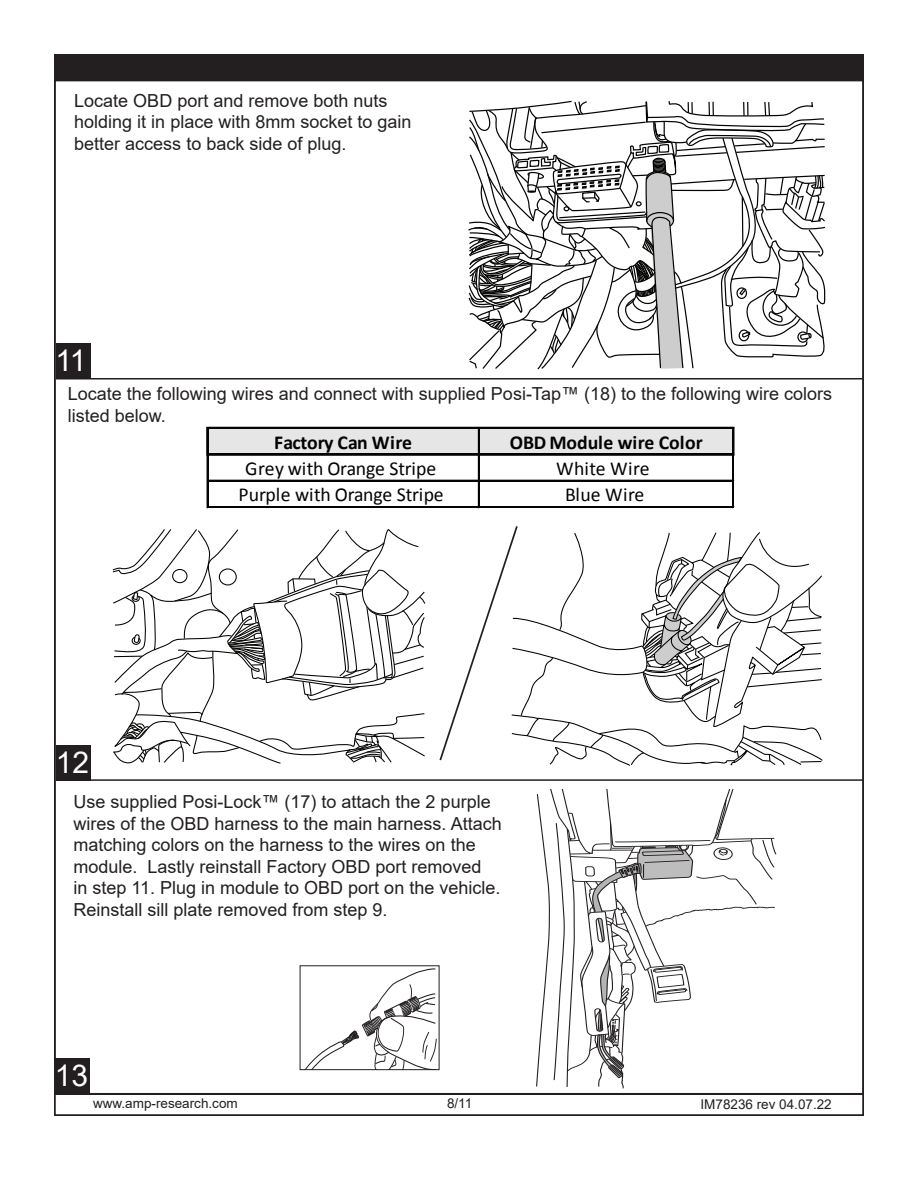
<style>
.page{position:relative;width:918px;height:1188px;background:#fff}
.page>*{position:absolute;margin:0;border:0;box-sizing:border-box;transform-origin:0 0}
.t1{font:30px "Arial";color:#fff}
.t2{font:19.8px "Calibri";letter-spacing:-.005em;color:#040503}
.t3{font:700 19.8px "Calibri";letter-spacing:-.005em;color:#040503}
.t4{font:19.8px "Calibri";letter-spacing:.02em;color:#040503}
.t5{font:18px/21.6px "Arial";color:#231f20}
.t6{font:13.5px "Arial";color:#231f20}
</style>
<div class="page">
<div style="left:54px;top:55px;width:809px;height:26px;background:#231f20"></div>
<svg style="left:468px;top:100px;width:358px;height:270px"></svg>
<svg style="left:112px;top:529px;width:314px;height:235px"></svg>
<hr style="left:208px;top:480px;width:526px;height:1px;background:#040503">
<hr style="left:207px;top:427px;width:1px;height:81px;background:#040503">
<hr style="left:478px;top:429px;width:2px;height:79px;background:#040503">
<hr style="left:208px;top:506px;width:526px;height:1px;background:#040503">
<hr style="left:208px;top:507px;width:526px;height:1px;background:#040503">
<hr style="left:732px;top:429px;width:2px;height:79px;background:#040503">
<div style="left:208px;top:427px;width:526px;height:27px;background:#e6e6e6"></div>
<div style="left:208px;top:427px;width:526px;height:27px;border:1px solid #040503"></div>
<div style="left:206px;top:427px;width:528px;height:29px;border:1px solid #040503"></div>
<hr style="left:56px;top:378px;width:807px;height:2px;background:#231f20">
<svg style="left:439px;top:526px;width:384px;height:240px"></svg>
<hr style="left:56px;top:779px;width:807px;height:2px;background:#231f20">
<svg style="left:306px;top:968px;width:131px;height:100px"></svg>
<div style="left:300px;top:965px;width:139px;height:105px;border:1px solid #231f20"></div>
<div style="left:56px;top:343px;width:34px;height:36px;background:#231f20"></div>
<div style="left:56px;top:745px;width:35px;height:36px;background:#231f20"></div>
<svg style="left:536px;top:790px;width:241px;height:298px"></svg>
<div style="left:55px;top:1058px;width:35px;height:36px;background:#231f20"></div>
<div style="left:54px;top:1094px;width:810px;height:22px;border:2px solid #231f20"></div>
<div style="left:54px;top:54px;width:810px;height:27px;border:2px solid #231f20"></div>
<p class="t5" style="left:74px;top:89px;width:339px">Locate OBD port and remove both nuts holding it in place with 8mm socket to gain better access to back side of plug.</p>
<h1 class="t1" style="left:55px;top:340px;width:35px">1 61</h1>
<p class="t5" style="left:68px;top:383px;width:766px">Locate the following wires and connect with supplied Posi-Tap™ (18) to the following wire colors listed below.</p>
<p class="t3" style="left:274px;top:429px;width:139px">Factory Can Wire</p>
<p class="t3" style="left:510px;top:429px;width:194px">OBD Module wire Color</p>
<p class="t2" style="left:245px;top:456px;width:193px">Grey with Orange Stripe</p>
<p class="t4" style="left:556px;top:456px;width:95px">White Wire</p>
<p class="t2" style="left:239px;top:482px;width:207px">Purple with Orange Stripe</p>
<p class="t2" style="left:565px;top:482px;width:81px">Blue Wire</p>
<h1 class="t1" style="left:56px;top:742px;width:35px">1 62</h1>
<p class="t5" style="left:74px;top:791px;width:430px">Use supplied Posi-Lock™ (17) to attach the 2 purple wires of the OBD harness to the main harness. Attach matching colors on the harness to the wires on the module. Lastly reinstall Factory OBD port removed<br>in step 11. Plug in module to OBD port on the vehicle.<br>Reinstall sill plate removed from step 9.</p>
<h1 class="t1" style="left:55px;top:1055px;width:35px">163</h1>
<p class="t6" style="left:93px;top:1094px;width:146px">www.amp-research.com</p>
<p class="t6" style="left:447px;top:1094px;width:27px">8/11</p>
<p class="t6" style="left:701px;top:1095px;width:133px">IM78236 rev 04.07.22</p>
</div>
